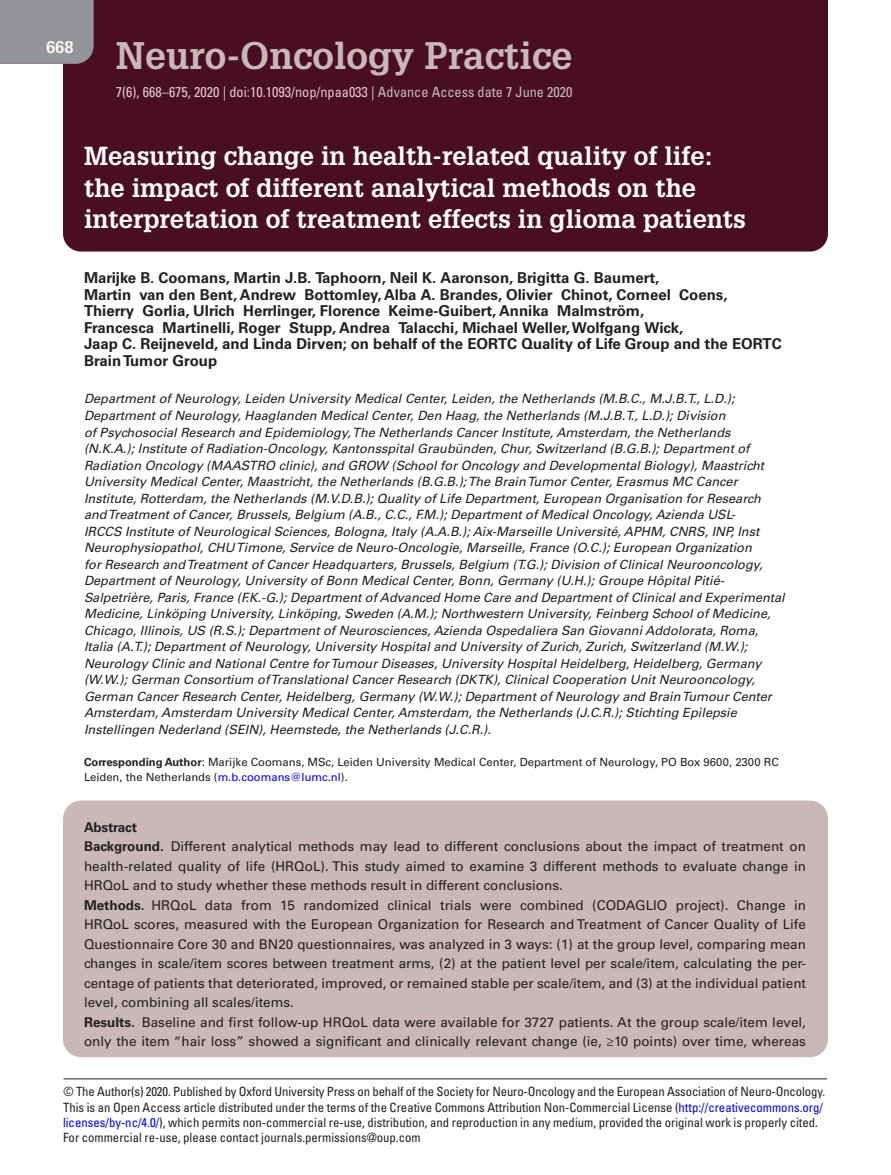
<style>
.page{position:relative;width:891px;height:1175px;background:#fff}
.page>*{position:absolute;margin:0;border:0;box-sizing:border-box;transform-origin:0 0}
.t1{font:700 37.5px "Glypha LT Std";color:#cab8b9}
.t2{font:700 25.5px/31.5px "Glypha LT Std";color:#fff}
.t3{font:700 16.5px "Glypha LT Std";color:#fff}
.t4{font:700 15px/16.5px "Univers LT Std";color:#231f20}
.t5{font:condensed 14.25px "Univers LT Std";color:#e4c8c9}
.t6{font:13.5px/19.5px "Univers LT Std";color:#231f20}
.t7{font:italic 12.75px/16.5px "Univers LT Std";color:#231f20}
.t8{font:condensed 12.75px/15px "Univers LT Std";color:#231f20}
.t9{font:11.25px/15px "Univers LT Std";color:#231f20}
.s1{color:#cab8b9}
.s2{font-weight:700}
.s3{color:#00f}
</style>
<div class="page">
<div style="left:63px;top:0;width:765px;height:166px;background:#490e24"></div>
<div style="left:63px;top:800px;width:765px;height:257px;background:#cab8b9;border-radius:18px"></div>
<hr style="left:64px;top:1078px;width:763px;height:1px;background:#231f20">
<div style="left:63px;top:166px;width:765px;height:85px;background:#490e24"></div>
<div style="left:0;top:0;width:94px;height:64px;background:#939598"></div>
<p class="t3" style="left:46px;top:37px;width:29px">668</p>
<h1 class="t1" style="left:116px;top:32px;width:458px">Neuro-Oncology Practice</h1>
<p class="t5" style="left:116px;top:83px;width:458px">7(6), 668–675, 2020 | doi:10.1093/nop/npaa033 | <span class="s1">Advance Access date 7 June 2020</span></p>
<h2 class="t2" style="left:84px;top:140px;width:664px">Measuring change in health-related quality of life: the impact of different analytical methods on the interpretation of treatment effects in glioma patients</h2>
<p class="t4" style="left:84px;top:270px;width:699px">Marijke B. Coomans, Martin J.B. Taphoorn, Neil K. Aaronson, Brigitta G. Baumert,<br>Martin van den Bent, Andrew Bottomley, Alba A. Brandes, Olivier Chinot, Corneel Coens,<br>Thierry Gorlia, Ulrich Herrlinger, Florence Keime-Guibert, Annika Malmström,<br>Francesca Martinelli, Roger Stupp, Andrea Talacchi, Michael Weller, Wolfgang Wick,<br>Jaap C. Reijneveld, and Linda Dirven; on behalf of the EORTC Quality of Life Group and the EORTC Brain Tumor Group</p>
<p class="t7" style="left:84px;top:391px;width:702px">Department of Neurology, Leiden University Medical Center, Leiden, the Netherlands (M.B.C., M.J.B.T., L.D.); Department of Neurology, Haaglanden Medical Center, Den Haag, the Netherlands (M.J.B.T., L.D.); Division<br>of Psychosocial Research and Epidemiology, The Netherlands Cancer Institute, Amsterdam, the Netherlands<br>(N.K.A.); Institute of Radiation-Oncology, Kantonsspital Graubünden, Chur, Switzerland (B.G.B.); Department of Radiation Oncology (MAASTRO clinic), and GROW (School for Oncology and Developmental Biology), Maastricht University Medical Center, Maastricht, the Netherlands (B.G.B.); The Brain Tumor Center, Erasmus MC Cancer Institute, Rotterdam, the Netherlands (M.V.D.B.); Quality of Life Department, European Organisation for Research and Treatment of Cancer, Brussels, Belgium (A.B., C.C., F.M.); Department of Medical Oncology, Azienda USL-<br>IRCCS Institute of Neurological Sciences, Bologna, Italy (A.A.B.); Aix-Marseille Université, APHM, CNRS, INP, Inst Neurophysiopathol, CHU Timone, Service de Neuro-Oncologie, Marseille, France (O.C.); European Organization<br>for Research and Treatment of Cancer Headquarters, Brussels, Belgium (T.G.); Division of Clinical Neurooncology, Department of Neurology, University of Bonn Medical Center, Bonn, Germany (U.H.); Groupe Hôpital Pitié-Salpetrière, Paris, France (F.K.-G.); Department of Advanced Home Care and Department of Clinical and Experimental Medicine, Linköping University, Linköping, Sweden (A.M.); Northwestern University, Feinberg School of Medicine, Chicago, Illinois, US (R.S.); Department of Neurosciences, Azienda Ospedaliera San Giovanni Addolorata, Roma, Italia (A.T.); Department of Neurology, University Hospital and University of Zurich, Zurich, Switzerland (M.W.); Neurology Clinic and National Centre for Tumour Diseases, University Hospital Heidelberg, Heidelberg, Germany (W.W.); German Consortium of Translational Cancer Research (DKTK), Clinical Cooperation Unit Neurooncology, German Cancer Research Center, Heidelberg, Germany (W.W.); Department of Neurology and Brain Tumour Center Amsterdam, Amsterdam University Medical Center, Amsterdam, the Netherlands (J.C.R.); Stichting Epilepsie Instellingen Nederland (SEIN), Heemstede, the Netherlands (J.C.R.).</p>
<p class="t9" style="left:84px;top:754px;width:696px"><span class="s2">Corresponding Author</span>: Marijke Coomans, MSc, Leiden University Medical Center, Department of Neurology, PO Box 9600, 2300 RC<br>Leiden, the Netherlands (<span class="s3">m.b.coomans@lumc.nl</span>).</p>
<p class="t6" style="left:84px;top:817px;width:724px"><span class="s2">Abstract<br>Background.</span> Different analytical methods may lead to different conclusions about the impact of treatment on health-related quality of life (HRQoL). This study aimed to examine 3 different methods to evaluate change in HRQoL and to study whether these methods result in different conclusions.<br><span class="s2">Methods.</span> HRQoL data from 15 randomized clinical trials were combined (CODAGLIO project). Change in HRQoL scores, measured with the European Organization for Research and Treatment of Cancer Quality of Life Questionnaire Core 30 and BN20 questionnaires, was analyzed in 3 ways: (1) at the group level, comparing mean changes in scale/item scores between treatment arms, (2) at the patient level per scale/item, calculating the per&shy;centage of patients that deteriorated, improved, or remained stable per scale/item, and (3) at the individual patient level, combining all scales/items.<br><span class="s2">Results.</span> Baseline and first follow-up HRQoL data were available for 3727 patients. At the group scale/item level, only the item “hair loss” showed a significant and clinically relevant change (ie, ≥10 points) over time, whereas</p>
<p class="t8" style="left:64px;top:1083px;width:763px">© The Author(s) 2020. Published by Oxford University Press on behalf of the Society for Neuro-Oncology and the European Association of Neuro-Oncology.</p>
<p class="t8" style="left:63px;top:1099px;width:762px">This is an Open Access article distributed under the terms of the Creative Commons Attribution Non-Commercial License (<span class="s3">http://creativecommons.org/ licenses/by-nc/4.0/</span>), which permits non-commercial re-use, distribution, and reproduction in any medium, provided the original work is properly cited.<br>For commercial re-use, please contact journals.permissions@oup.com</p>
</div>
